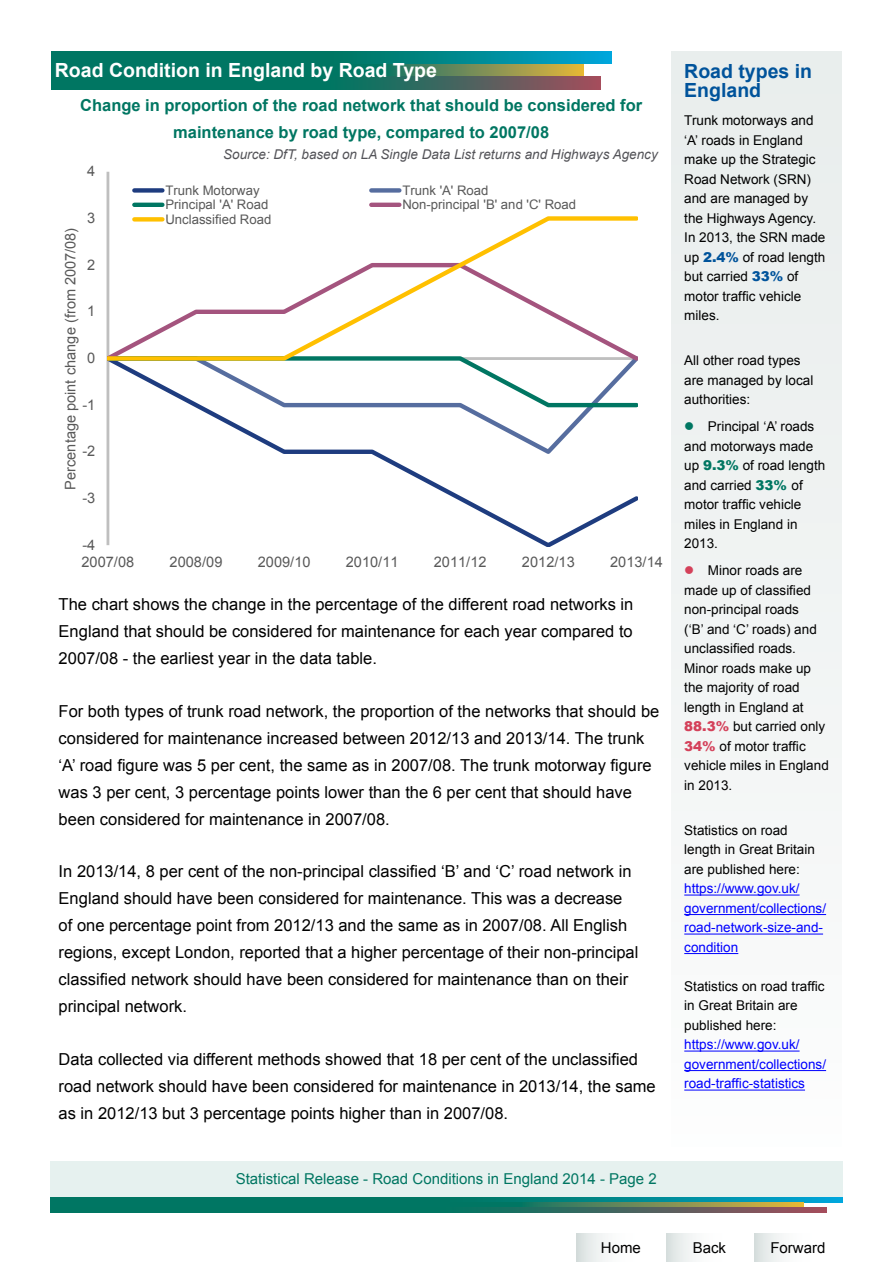
<style>
.page{position:relative;width:893px;height:1263px;background:#fff}
.page>*{position:absolute;margin:0;border:0;box-sizing:border-box;transform-origin:0 0}
.t1{font:700 19.5px "Arial";color:#fff}
.t2{font:700 19.5px/19.5px "Arial";color:#00539b}
.t3{font:16.5px/27px "Arial";color:#000}
.t4{font:700 16.5px/27px "Arial";color:#007662;text-align:center}
.t5{font:15px "Arial";color:#007662}
.t6{font:15px "Arial";color:#000}
.t7{font:14.55px "Arial";color:#595959}
.t8{font:13.5px/19.5px "Arial";color:#000}
.t9{font:13.5px/19.5px "Arial";color:#00f}
.Front_page_main_text{font:italic 13.5px "Arial";color:#535358}
.t10{font:13.2px "Arial";color:#595959}
.s1{font-weight:900;color:#00539b}
.s2{color:#007662}
.s3{font-weight:900;color:#007662}
.s4{color:#d4415a}
.s5{font-weight:900;color:#d4415a}
.s6{color:#000}
</style>
<div class="page">
<div style="left:50px;top:1161px;width:792px;height:36px;background:#e6f1ef"></div>
<svg style="left:50px;top:1197px;width:792px;height:5px;background:#00817d"></svg>
<svg style="left:50px;top:1202px;width:753px;height:5px;background:#2f805c"></svg>
<svg style="left:50px;top:1207px;width:777px;height:6px;background:#266c60"></svg>
<div style="left:671px;top:51px;width:171px;height:1095px;background:#f0f3f3"></div>
<hr style="left:684px;top:894px;width:116px;height:1px;background:#00f">
<hr style="left:684px;top:914px;width:142px;height:1px;background:#00f">
<hr style="left:684px;top:933px;width:139px;height:1px;background:#00f">
<hr style="left:684px;top:953px;width:54px;height:1px;background:#00f">
<hr style="left:684px;top:1050px;width:116px;height:1px;background:#00f">
<hr style="left:684px;top:1070px;width:142px;height:1px;background:#00f">
<hr style="left:684px;top:1089px;width:121px;height:1px;background:#00f">
<svg style="left:51px;top:64px;width:533px;height:13px;background:#2e7f5d"></svg>
<svg style="left:51px;top:51px;width:561px;height:13px;background:#00817d"></svg>
<svg style="left:51px;top:77px;width:550px;height:12px;background:#266c60"></svg>
<hr style="left:107px;top:172px;width:2px;height:373px;background:#bfbfbf">
<svg style="left:108px;top:457px;width:529px;height:89px"></svg>
<svg style="left:109px;top:409px;width:483px;height:48px"></svg>
<svg style="left:109px;top:364px;width:528px;height:45px"></svg>
<svg style="left:108px;top:213px;width:529px;height:150px"></svg>
<div style="left:134px;top:188px;width:28px;height:5px;background:#1e3c7f"></div>
<div style="left:371px;top:188px;width:28px;height:5px;background:#566d9f"></div>
<hr style="left:134px;top:203px;width:28px;height:4px;background:#007662">
<hr style="left:371px;top:203px;width:28px;height:4px;background:#a4547e">
<div style="left:134px;top:217px;width:28px;height:5px;background:#ffc000"></div>
<div style="left:754px;top:1234px;width:88px;height:28px;background:linear-gradient(to right,#e5eaea,#fff)"></div>
<div style="left:665px;top:1234px;width:89px;height:28px;background:linear-gradient(to right,#e4eae9,#fff)"></div>
<div style="left:577px;top:1234px;width:88px;height:28px;background:linear-gradient(to right,#e5eae9,#fff)"></div>
<p class="t1" style="left:55px;top:57px;width:384px">Road Condition in England by Road Type</p>
<p class="t4" style="left:80px;top:92px;width:563px">Change in proportion of the road network that should be considered for maintenance by road type, compared to 2007/08</p>
<p class="t7" style="left:87px;top:162px;width:10px">4</p>
<p class="t7" style="left:87px;top:208px;width:10px">3</p>
<p class="t7" style="left:61px;top:490px;width:263px;rotate:-90deg">Percentage point change (from 2007/08)</p>
<p class="t7" style="left:87px;top:255px;width:10px">2</p>
<p class="t7" style="left:87px;top:302px;width:10px">1</p>
<p class="t7" style="left:87px;top:348px;width:10px">0</p>
<p class="t7" style="left:82px;top:395px;width:14px">-1</p>
<p class="t7" style="left:82px;top:442px;width:14px">-2</p>
<p class="t7" style="left:82px;top:488px;width:14px">-3</p>
<p class="t7" style="left:82px;top:535px;width:14px">-4</p>
<p class="Front_page_main_text" style="left:223px;top:145px;width:436px">Source: DfT, based on LA Single Data List returns and Highways Agency</p>
<p class="t10" style="left:165px;top:181px;width:96px">Trunk Motorway</p>
<p class="t10" style="left:402px;top:181px;width:88px">Trunk 'A' Road</p>
<p class="t10" style="left:165px;top:196px;width:105px">Principal 'A' Road</p>
<p class="t10" style="left:402px;top:196px;width:175px">Non-principal 'B' and 'C' Road</p>
<p class="t10" style="left:165px;top:210px;width:108px">Unclassified Road</p>
<p class="t7" style="left:82px;top:552px;width:54px">2007/08</p>
<p class="t7" style="left:170px;top:552px;width:54px">2008/09</p>
<p class="t7" style="left:258px;top:552px;width:54px">2009/10</p>
<p class="t7" style="left:346px;top:552px;width:54px">2010/11</p>
<p class="t7" style="left:434px;top:552px;width:54px">2011/12</p>
<p class="t7" style="left:522px;top:552px;width:54px">2012/13</p>
<p class="t7" style="left:610px;top:552px;width:54px">2013/14</p>
<p class="t3" style="left:59px;top:591px;width:576px;text-align:justify">The chart shows the change in the percentage of the different road networks in England that should be considered for maintenance for each year compared to 2007/08 - the earliest year in the data table.</p>
<p class="t3" style="left:59px;top:698px;width:602px">For both types of trunk road network, the proportion of the networks that should be considered for maintenance increased between 2012/13 and 2013/14. The trunk ‘A’ road figure was 5 per cent, the same as in 2007/08. The trunk motorway figure was 3 per cent, 3 percentage points lower than the 6 per cent that should have been considered for maintenance in 2007/08.</p>
<p class="t3" style="left:59px;top:858px;width:581px">In 2013/14, 8 per cent of the non-principal classified ‘B’ and ‘C’ road network in England should have been considered for maintenance. This was a decrease of one percentage point from 2012/13 and the same as in 2007/08. All English regions, except London, reported that a higher percentage of their non-principal classified network should have been considered for maintenance than on their principal network.</p>
<p class="t3" style="left:59px;top:1046px;width:599px">Data collected via different methods showed that 18 per cent of the unclassified road network should have been considered for maintenance in 2013/14, the same as in 2012/13 but 3 percentage points higher than in 2007/08.</p>
<p class="t5" style="left:236px;top:1169px;width:423px">Statistical Release - Road Conditions in England 2014 - Page 2</p>
<p class="t2" style="left:684px;top:62px;width:129px">Road types in<br>England</p>
<p class="t8" style="left:684px;top:111px;width:143px">Trunk motorways and ‘A’ roads in England make up the Strategic<br>Road Network (SRN) and are managed by the Highways Agency.<br>In 2013, the SRN made up <span class="s1">2.4%</span> of road length but carried <span class="s1">33%</span> of motor traffic vehicle miles.</p>
<p class="t8" style="left:684px;top:351px;width:131px">All other road types are managed by local authorities:</p>
<p class="t8" style="left:684px;top:417px;width:143px"><span class="s2">●</span> Principal ‘A’ roads and motorways made up <span class="s3">9.3%</span> of road length and carried <span class="s3">33%</span> of motor traffic vehicle miles in England in<br>2013.</p>
<p class="t8" style="left:684px;top:561px;width:146px"><span class="s4">●</span> Minor roads are made up of classified non-principal roads<br>(‘B’ and ‘C’ roads) and unclassified roads.<br>Minor roads make up the majority of road length in England at<br><span class="s5">88.3%</span> but carried only<br><span class="s5">34%</span> of motor traffic vehicle miles in England in 2013.</p>
<p class="t9" style="left:684px;top:820px;width:143px"><span class="s6">Statistics on road length in Great Britain are published here: </span>https://www.gov.uk/ government/collections/ road-network-size-and&shy;condition</p>
<p class="t8" style="left:684px;top:976px;width:142px">Statistics on road traffic in Great Britain are published here:</p>
<p class="t9" style="left:684px;top:1035px;width:143px">https://www.gov.uk/ government/collections/ road-traffic-statistics</p>
<p class="t6" style="left:601px;top:1238px;width:42px">Home</p>
<p class="t6" style="left:693px;top:1238px;width:35px">Back</p>
<p class="t6" style="left:770px;top:1238px;width:57px">Forward</p>
</div>
